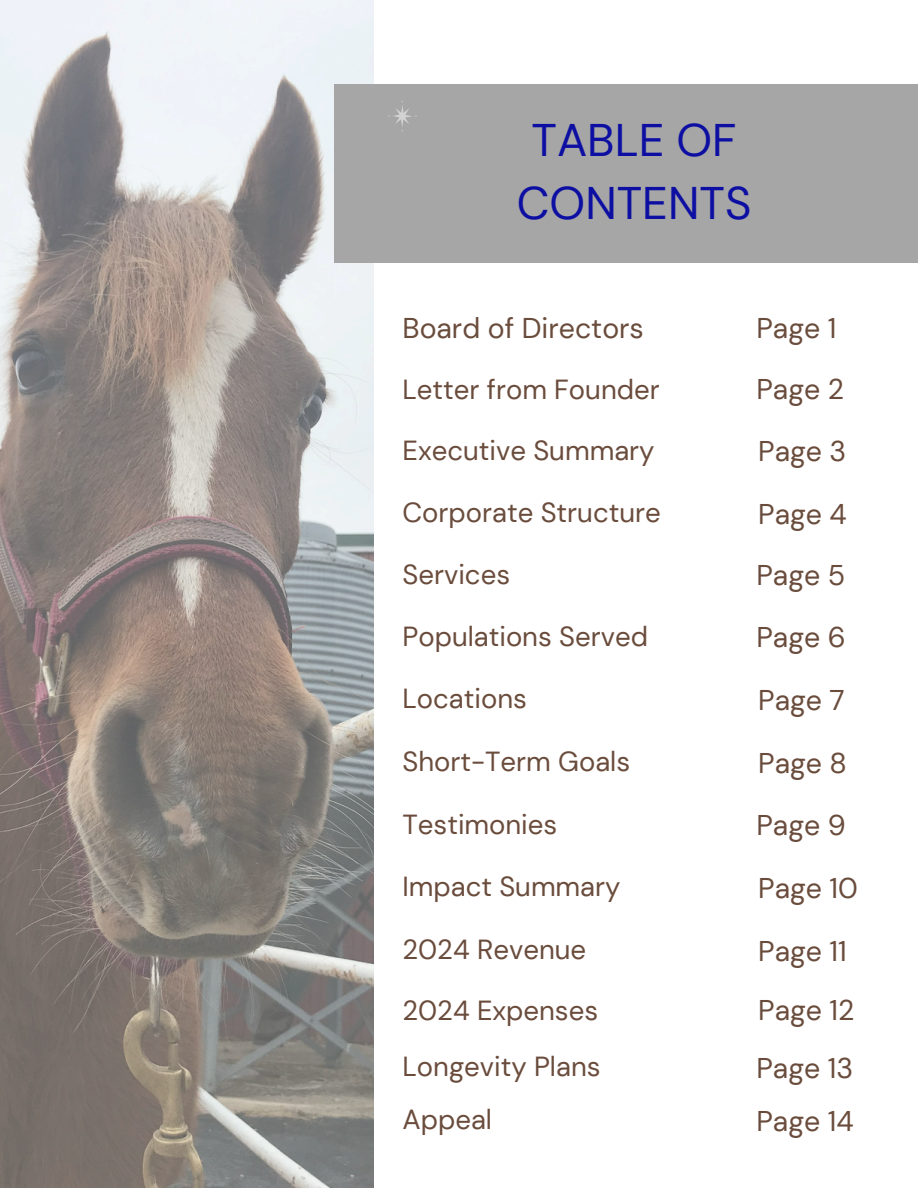
<style>
.page{position:relative;width:918px;height:1188px;background:#fff}
.page>*{position:absolute;margin:0;border:0;box-sizing:border-box;transform-origin:0 0}
.t1{font:45.6px/63px "DM Sans";color:#0d0fa2;text-align:center}
.t2{font:28.5px "DM Sans";color:#6a4c3c}
.t3{font:27.6px "DM Sans";color:#6a4c3c}
</style>
<div class="page">
<img style="left:0;top:0;width:373px;height:1188px">
<div style="left:335px;top:84px;width:583px;height:179px;background:#a6a6a6"></div>
<svg style="left:388px;top:101px;width:29px;height:30px"></svg>
<p class="t1" style="left:517px;top:109px;width:236px">TABLE OF<br>CONTENTS</p>
<p class="t2" style="left:402px;top:310px;width:243px">Board of Directors</p>
<p class="t2" style="left:756px;top:309px;width:82px">Page 1</p>
<h1 class="t3" style="left:402px;top:371px;width:259px">Letter from Founder</h1>
<p class="t2" style="left:756px;top:371px;width:89px">Page 2</p>
<p class="t2" style="left:758px;top:433px;width:90px">Page 3</p>
<p class="t3" style="left:402px;top:433px;width:254px">Executive Summary</p>
<p class="t3" style="left:402px;top:495px;width:260px">Corporate Structure</p>
<p class="t2" style="left:758px;top:496px;width:90px">Page 4</p>
<p class="t3" style="left:402px;top:557px;width:109px">Services</p>
<p class="t2" style="left:756px;top:556px;width:90px">Page 5</p>
<p class="t3" style="left:402px;top:619px;width:247px">Populations Served</p>
<p class="t2" style="left:756px;top:619px;width:91px">Page 6</p>
<p class="t3" style="left:402px;top:681px;width:126px">Locations</p>
<p class="t2" style="left:758px;top:682px;width:88px">Page 7</p>
<p class="t3" style="left:402px;top:744px;width:229px">Short-Term Goals</p>
<p class="t2" style="left:758px;top:745px;width:90px">Page 8</p>
<p class="t3" style="left:402px;top:807px;width:156px">Testimonies</p>
<p class="t3" style="left:402px;top:869px;width:220px">Impact Summary</p>
<p class="t2" style="left:756px;top:806px;width:91px">Page 9</p>
<p class="t2" style="left:758px;top:869px;width:101px">Page 10</p>
<p class="t3" style="left:402px;top:932px;width:185px">2024 Revenue</p>
<p class="t2" style="left:758px;top:932px;width:90px">Page 11</p>
<p class="t3" style="left:402px;top:992px;width:197px">2024 Expenses</p>
<p class="t2" style="left:758px;top:992px;width:98px">Page 12</p>
<p class="t3" style="left:402px;top:1049px;width:200px">Longevity Plans</p>
<p class="t3" style="left:402px;top:1102px;width:91px">Appeal</p>
<p class="t2" style="left:756px;top:1049px;width:98px">Page 13</p>
<p class="t2" style="left:756px;top:1103px;width:99px">Page 14</p>
</div>
